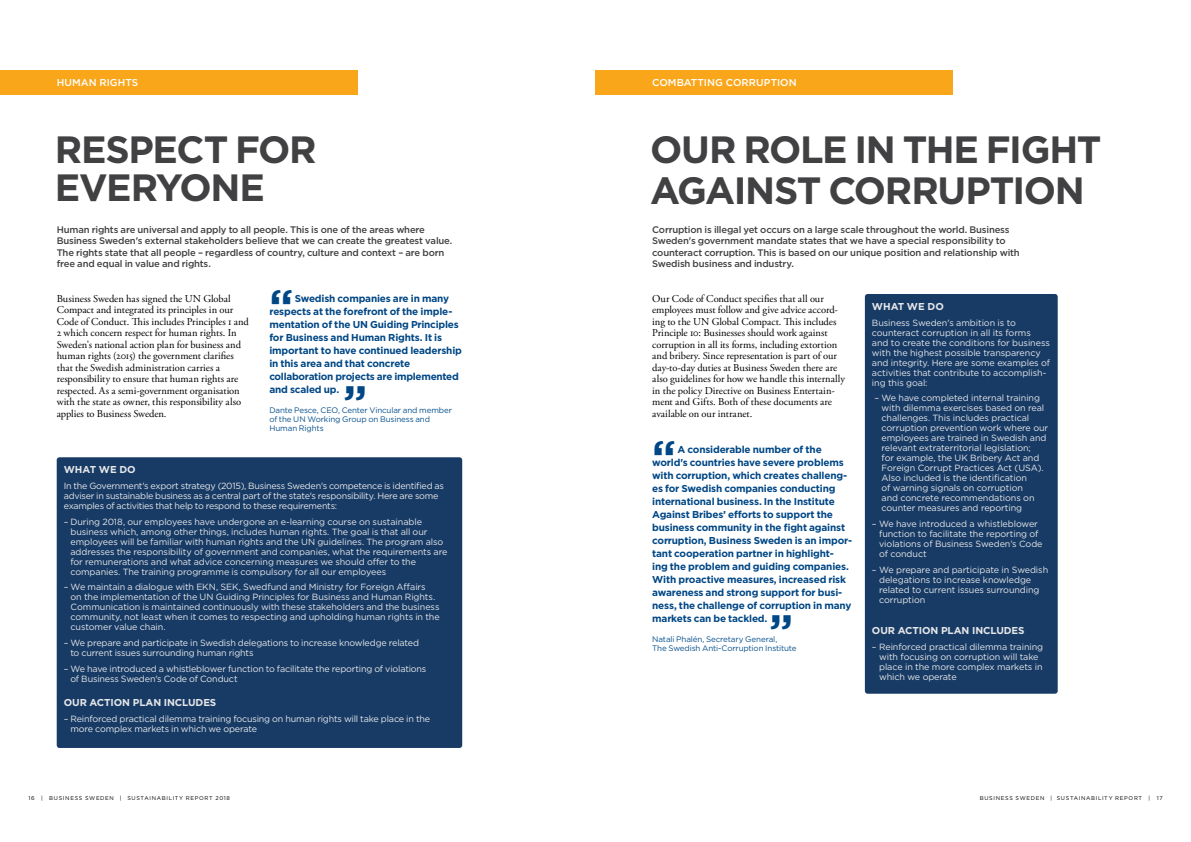
<style>
.page{position:relative;width:1191px;height:842px;background:#fff}
.page>*{position:absolute;margin:0;border:0;box-sizing:border-box;transform-origin:0 0}
.t1{font:700 44px "Gotham";color:#004785}
.t2{font:700 38px/38px "Gotham";letter-spacing:-.035em;color:#414042}
.t3{font:10.5px/11.5px "Adobe Garamond Pro";color:#000}
.t4{font:700 10px/13px "Gotham";letter-spacing:-.02em;color:#004785}
.t5{font:700 10px "Gotham";letter-spacing:-.01em;color:#e6e7e8}
.t6{font:500 10px "Gotham";letter-spacing:.005em;color:#fff}
.t7{font:500 9.5px/11.5px "Gotham";letter-spacing:-.02em;color:#414042}
.t8{font:9px/10px "Gotham";letter-spacing:-.01em;color:#e6e7e8}
.t9{font:9px/10px "Gotham";letter-spacing:-.03em;color:#e6e7e8}
.t10{font:8px/9px "Gotham";letter-spacing:-.015em;color:#07518e}
.t11{font:5.5px "Gotham";letter-spacing:.12em;color:#000}
</style>
<div class="page">
<div style="left:57px;top:71px;width:300px;height:24px;background:#faa61a"></div>
<div style="left:652px;top:71px;width:300px;height:24px;background:#faa61a"></div>
<div style="left:0;top:71px;width:57px;height:24px;background:#faa61a"></div>
<div style="left:595px;top:71px;width:57px;height:24px;background:#faa61a"></div>
<div style="left:57px;top:457px;width:405px;height:291px;background:#183b66;border-radius:3px"></div>
<div style="left:865px;top:294px;width:192px;height:400px;background:#183b66;border-radius:3px"></div>
<p class="t6" style="left:57px;top:76px;width:83px">HUMAN RIGHTS</p>
<p class="t6" style="left:652px;top:76px;width:146px">COMBATTING CORRUPTION</p>
<h2 class="t2" style="left:55px;top:130px;width:263px">RESPECT FOR<br>EVERYONE</h2>
<h2 class="t2" style="left:650px;top:128px;width:452px;line-height:41.5px">OUR ROLE IN THE FIGHT<br>AGAINST CORRUPTION</h2>
<p class="t7" style="left:57px;top:224px;width:397px">Human rights are universal and apply to all people. This is one of the areas where Business Sweden's external stakeholders believe that we can create the greatest value.<br>The rights state that all people – regardless of country, culture and context – are born free and equal in value and rights.</p>
<p class="t7" style="left:652px;top:224px;width:369px">Corruption is illegal yet occurs on a large scale throughout the world. Business Sweden's government mandate states that we have a special responsibility to counteract corruption. This is based on our unique position and relationship with Swedish business and industry.</p>
<p class="t3" style="left:57px;top:293px;width:194px">Business Sweden has signed the UN Global Compact and integrated its principles in our Code of Conduct. This includes Principles 1 and 2 which concern respect for human rights. In Sweden's national action plan for business and human rights (2015) the government clarifies that the Swedish administration carries a responsibility to ensure that human rights are respected. As a semi-government organisation with the state as owner, this responsibility also applies to Business Sweden.</p>
<h1 class="t1" style="left:269px;top:276px;width:25px">“</h1>
<p class="t4" style="left:269px;top:292px;width:194px;text-indent:25px">Swedish companies are in many respects at the forefront of the imple&shy;mentation of the UN Guiding Principles for Business and Human Rights. It is important to have continued leadership in this area and that concrete collaboration projects are implemented and scaled up.</p>
<p class="t10" style="left:269px;top:406px;width:184px">Dante Pesce, CEO, Center Vincular and member of the UN Working Group on Business and</p>
<h1 class="t1" style="left:343px;top:372px;width:25px">”</h1>
<p class="t10" style="left:269px;top:424px;width:56px">Human Rights</p>
<p class="t5" style="left:64px;top:463px;width:73px">WHAT WE DO</p>
<p class="t9" style="left:64px;top:481px;width:382px">In the Government's export strategy (2015), Business Sweden's competence is identified as adviser in sustainable business as a central part of the state's responsibility. Here are some examples of activities that help to respond to these requirements:</p>
<p class="t8" style="left:70px;top:516px;width:378px;text-indent:-7px">– During 2018, our employees have undergone an e-learning course on sustainable business which, among other things, includes human rights. The goal is that all our employees will be familiar with human rights and the UN guidelines. The program also addresses the responsibility of government and companies, what the requirements are for remunerations and what advice concerning measures we should offer to the companies. The training programme is compulsory for all our employees</p>
<p class="t8" style="left:71px;top:582px;width:370px;text-indent:-7px">– We maintain a dialogue with EKN, SEK, Swedfund and Ministry for Foreign Affairs<br>on the implementation of the UN Guiding Principles for Business and Human Rights.<br>Communication is maintained continuously with these stakeholders and the business community, not least when it comes to respecting and upholding human rights in the customer value chain.</p>
<p class="t8" style="left:70px;top:638px;width:350px;text-indent:-7px">– We prepare and participate in Swedish delegations to increase knowledge related to current issues surrounding human rights</p>
<p class="t8" style="left:70px;top:663px;width:357px;text-indent:-7px">– We have introduced a whistleblower function to facilitate the reporting of violations of Business Sweden's Code of Conduct</p>
<p class="t5" style="left:64px;top:696px;width:154px">OUR ACTION PLAN INCLUDES</p>
<p class="t8" style="left:70px;top:713px;width:361px;text-indent:-7px">– Reinforced practical dilemma training focusing on human rights will take place in the more complex markets in which we operate</p>
<p class="t3" style="left:652px;top:293px;width:194px">Our Code of Conduct specifies that all our employees must follow and give advice accord&shy;ing to the UN Global Compact. This includes Principle 10: Businesses should work against corruption in all its forms, including extortion and bribery. Since representation is part of our day-to-day duties at Business Sweden there are also guidelines for how we handle this internally in the policy Directive on Business Entertain&shy;ment and Gifts. Both of these documents are available on our intranet.</p>
<h1 class="t1" style="left:652px;top:427px;width:25px">“</h1>
<p class="t4" style="left:652px;top:442px;width:202px;text-indent:25px">A considerable number of the world's countries have severe problems with corruption, which creates challeng&shy;es for Swedish companies conducting international business. In the Institute Against Bribes’ efforts to support the business community in the fight against corruption, Business Sweden is an impor&shy;tant cooperation partner in highlight-<br>ing the problem and guiding companies.<br>With proactive measures, increased risk awareness and strong support for busi&shy;ness, the challenge of corruption in many markets can be tackled.</p>
<p class="t10" style="left:652px;top:634px;width:146px">Natali Phalén, Secretary General,<br>The Swedish Anti-Corruption Institute</p>
<h1 class="t1" style="left:769px;top:601px;width:25px">”</h1>
<p class="t5" style="left:872px;top:300px;width:73px">WHAT WE DO</p>
<p class="t8" style="left:872px;top:317px;width:180px">Business Sweden's ambition is to counteract corruption in all its forms<br>and to create the conditions for business with the highest possible transparency and integrity. Here are some examples of activities that contribute to accomplish&shy;ing this goal:</p>
<p class="t8" style="left:881px;top:393px;width:168px;text-indent:-7px">– We have completed internal training with dilemma exercises based on real challenges. This includes practical corruption prevention work where our employees are trained in Swedish and relevant extraterritorial legislation;<br>for example, the UK Bribery Act and Foreign Corrupt Practices Act (USA).<br>Also included is the identification<br>of warning signals on corruption<br>and concrete recommendations on counter measures and reporting</p>
<p class="t8" style="left:879px;top:519px;width:165px;text-indent:-7px">– We have introduced a whistleblower function to facilitate the reporting of violations of Business Sweden’s Code of conduct</p>
<p class="t8" style="left:879px;top:564px;width:171px;text-indent:-7px">– We prepare and participate in Swedish delegations to increase knowledge related to current issues surrounding corruption</p>
<p class="t5" style="left:872px;top:624px;width:154px">OUR ACTION PLAN INCLUDES</p>
<p class="t8" style="left:879px;top:641px;width:166px;text-indent:-7px">– Reinforced practical dilemma training with focusing on corruption will take place in the more complex markets in which we operate</p>
<p class="t11" style="left:28px;top:794px;width:203px">16 | BUSINESS SWEDEN | SUSTAINABILITY REPORT 2018</p>
<p class="t11" style="left:979px;top:794px;width:184px">BUSINESS SWEDEN | SUSTAINABILITY REPORT | 17</p>
</div>
